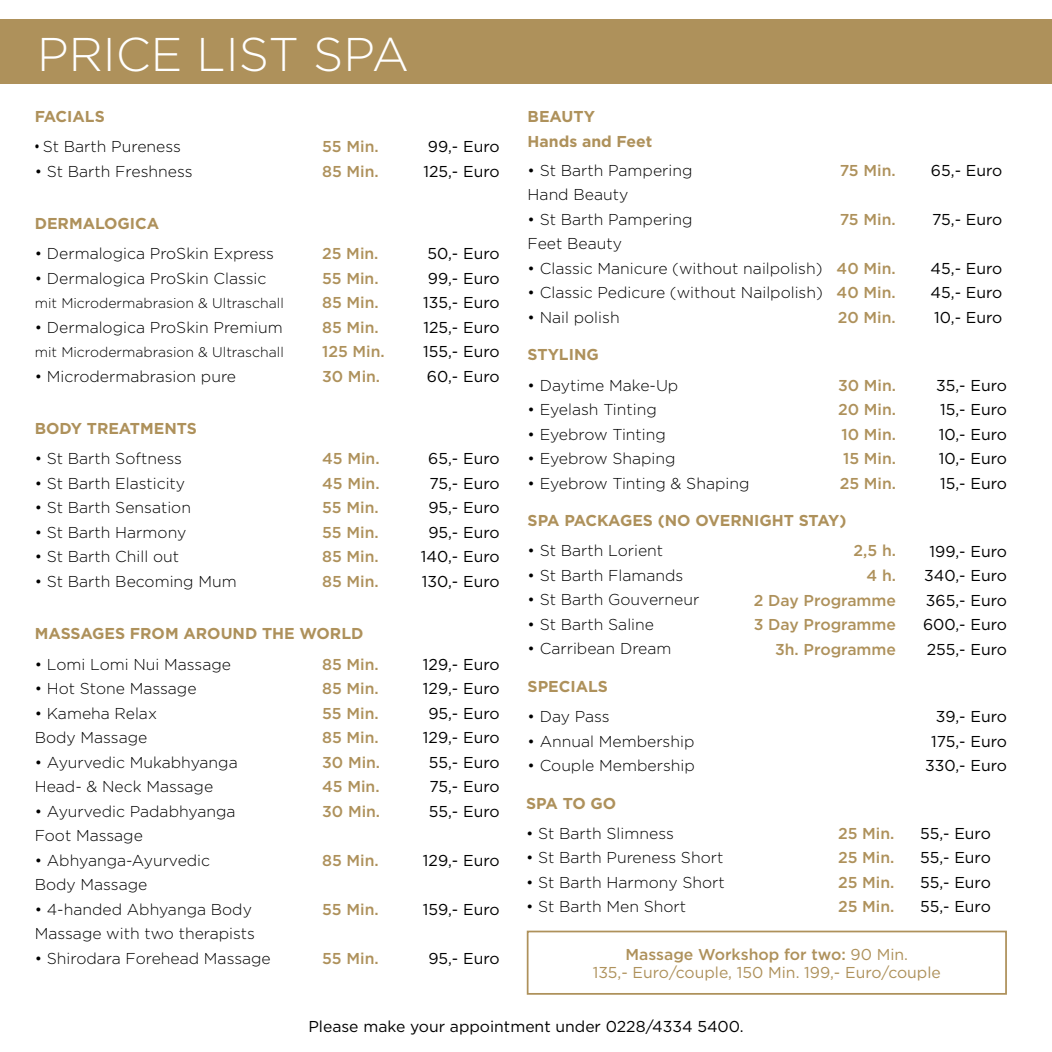
<style>
.page{position:relative;width:1052px;height:1052px;background:#fff}
.page>*{position:absolute;margin:0;border:0;box-sizing:border-box;transform-origin:0 0}
.t1{font:300 47.25px "Gotham";color:#fff}
.t2{font:300 15.75px/24.5px "Gotham";color:#000}
.t3{font:15.75px/24.5px "Gotham";color:#000;text-align:justify}
.t4{font:500 15.75px/24.5px "Gotham";color:#ae915b;text-align:justify}
.t5{font:700 15.75px/24.5px "Gotham";color:#ae915b}
.t6{font:15.75px/18.9px "Gotham";color:#ae915b;text-align:center}
.t7{font:300 14px "Gotham";color:#000}
.s1{font-family:"Arial Narrow";font-weight:400}
.s2{font-weight:500}
</style>
<div class="page">
<div style="left:0;top:20px;width:1052px;height:64px;background:#ae915b"></div>
<div style="left:527px;top:930px;width:480px;height:64px;border:2px solid #ae915b"></div>
<h1 class="t1" style="left:37px;top:24px;width:373px">PRICE LIST SPA</h1>
<p class="t5" style="left:35px;top:104px;width:71px">FACIALS</p>
<p class="t2" style="left:35px;top:134px;width:148px"><span class="s1">•</span> St Barth Pureness</p>
<p class="t2" style="left:35px;top:158px;width:159px">• St Barth Freshness</p>
<p class="t5" style="left:35px;top:211px;width:126px">DERMALOGICA</p>
<p class="t2" style="left:35px;top:241px;width:241px">• Dermalogica ProSkin Express</p>
<p class="t2" style="left:35px;top:265px;width:233px">• Dermalogica ProSkin Classic</p>
<p class="t7" style="left:35px;top:294px;width:251px">mit Microdermabrasion &amp; Ultraschall</p>
<p class="t2" style="left:35px;top:314px;width:249px">• Dermalogica ProSkin Premium</p>
<p class="t7" style="left:35px;top:343px;width:251px">mit Microdermabrasion &amp; Ultraschall</p>
<p class="t2" style="left:35px;top:363px;width:203px">• Microdermabrasion pure</p>
<p class="t5" style="left:35px;top:416px;width:164px">BODY TREATMENTS</p>
<p class="t2" style="left:35px;top:446px;width:149px">• St Barth Softness</p>
<p class="t2" style="left:35px;top:470px;width:152px">• St Barth Elasticity</p>
<p class="t2" style="left:35px;top:495px;width:158px">• St Barth Sensation</p>
<p class="t2" style="left:35px;top:519px;width:153px">• St Barth Harmony</p>
<p class="t2" style="left:35px;top:544px;width:146px">• St Barth Chill out</p>
<p class="t2" style="left:35px;top:568px;width:203px">• St Barth Becoming Mum</p>
<p class="t4" style="left:322px;top:134px;width:58px">55 Min.<br>85 Min.</p>
<p class="t4" style="left:322px;top:241px;width:64px;text-align:left">25 Min.<br>55 Min.<br>85 Min.<br>85 Min.<br>125 Min.<br>30 Min.</p>
<p class="t4" style="left:322px;top:446px;width:59px">45 Min.<br>45 Min.<br>55 Min.<br>55 Min.<br>85 Min.<br>85 Min.</p>
<p class="t5" style="left:35px;top:621px;width:330px">MASSAGES FROM AROUND THE WORLD</p>
<p class="t2" style="left:35px;top:651px;width:198px">• Lomi Lomi Nui Massage</p>
<p class="t2" style="left:35px;top:676px;width:163px">• Hot Stone Massage</p>
<p class="t2" style="left:35px;top:700px;width:124px">• Kameha Relax<br>Body Massage</p>
<p class="t2" style="left:35px;top:749px;width:204px">• Ayurvedic Mukabhyanga<br>Head- &amp; Neck Massage</p>
<p class="t2" style="left:35px;top:798px;width:202px">• Ayurvedic Padabhyanga<br>Foot Massage</p>
<p class="t2" style="left:35px;top:847px;width:177px">• Abhyanga-Ayurvedic<br>Body Massage</p>
<p class="t2" style="left:35px;top:896px;width:222px">• 4-handed Abhyanga Body<br>Massage with two therapists</p>
<p class="t2" style="left:35px;top:945px;width:238px">• Shirodara Forehead Massage</p>
<p class="t4" style="left:322px;top:651px;width:60px">85 Min.<br>85 Min.<br>55 Min.<br>85 Min.<br>30 Min.<br>45 Min.<br>30 Min.</p>
<p class="t4" style="left:322px;top:847px;width:58px">85 Min.</p>
<p class="t4" style="left:322px;top:896px;width:58px">55 Min.</p>
<p class="t4" style="left:322px;top:945px;width:58px">55 Min.</p>
<p class="t3" style="left:423px;top:134px;width:78px">99,- Euro<br>125,- Euro</p>
<p class="t3" style="left:423px;top:241px;width:78px">50,- Euro 99,- Euro 135,- Euro 125,- Euro 155,- Euro 60,- Euro</p>
<p class="t3" style="left:421px;top:446px;width:80px;text-align:center">65,- Euro<br>75,- Euro<br>95,- Euro<br>95,- Euro<br>140,- Euro<br>130,- Euro</p>
<p class="t3" style="left:423px;top:651px;width:78px;text-align:center">129,- Euro<br>129,- Euro<br>95,- Euro<br>129,- Euro<br>55,- Euro<br>75,- Euro<br>55,- Euro</p>
<p class="t3" style="left:423px;top:847px;width:78px">129,- Euro</p>
<p class="t3" style="left:423px;top:896px;width:78px">159,- Euro</p>
<p class="t3" style="left:428px;top:945px;width:73px">95,- Euro</p>
<p class="t5" style="left:527px;top:104px;width:126px">BEAUTY<br>Hands and Feet</p>
<p class="t2" style="left:527px;top:157px;width:166px">• St Barth Pampering<br>Hand Beauty</p>
<p class="t2" style="left:527px;top:206px;width:166px">• St Barth Pampering<br>Feet Beauty</p>
<p class="t2" style="left:527px;top:255px;width:296px">• Classic Manicure (without nailpolish)</p>
<p class="t2" style="left:527px;top:280px;width:297px">• Classic Pedicure (without Nailpolish)</p>
<p class="t2" style="left:527px;top:304px;width:93px">• Nail polish</p>
<p class="t5" style="left:527px;top:342px;width:73px">STYLING</p>
<p class="t2" style="left:527px;top:372px;width:152px">• Daytime Make-Up</p>
<p class="t2" style="left:527px;top:397px;width:131px">• Eyelash Tinting</p>
<p class="t2" style="left:527px;top:421px;width:140px">• Eyebrow Tinting</p>
<p class="t2" style="left:527px;top:446px;width:149px">• Eyebrow Shaping</p>
<p class="t2" style="left:527px;top:470px;width:223px">• Eyebrow Tinting &amp; Shaping</p>
<p class="t4" style="left:839px;top:158px;width:57px">75 Min.</p>
<p class="t4" style="left:839px;top:207px;width:57px">75 Min.</p>
<p class="t4" style="left:836px;top:256px;width:61px">40 Min.<br>40 Min.<br>20 Min.</p>
<p class="t3" style="left:931px;top:158px;width:73px">65,- Euro</p>
<p class="t3" style="left:932px;top:207px;width:72px">75,- Euro</p>
<p class="t3" style="left:930px;top:256px;width:73px">45,- Euro 45,- Euro 10,- Euro</p>
<p class="t4" style="left:838px;top:372px;width:60px;text-align:center">30 Min.<br>20 Min.<br>10 Min.<br>15 Min.<br>25 Min.</p>
<p class="t3" style="left:936px;top:372px;width:72px">35,- Euro 15,- Euro 10,- Euro 10,- Euro 15,- Euro</p>
<p class="t5" style="left:527px;top:508px;width:320px">SPA PACKAGES (NO OVERNIGHT STAY)</p>
<p class="t2" style="left:527px;top:538px;width:137px">• St Barth Lorient</p>
<p class="t2" style="left:527px;top:563px;width:157px">• St Barth Flamands</p>
<p class="t2" style="left:527px;top:587px;width:173px">• St Barth Gouverneur</p>
<p class="t2" style="left:527px;top:612px;width:128px">• St Barth Saline</p>
<p class="t2" style="left:527px;top:636px;width:145px">• Carribean Dream</p>
<p class="t4" style="left:754px;top:538px;width:144px;text-align:right">2,5 h.<br>4 h.<br>2 Day Programme<br>3 Day Programme<br>3h. Programme</p>
<p class="t3" style="left:923px;top:538px;width:85px;text-align:center">199,- Euro<br>340,- Euro<br>365,- Euro<br>600,- Euro<br>255,- Euro</p>
<p class="t5" style="left:527px;top:674px;width:82px">SPECIALS</p>
<p class="t2" style="left:527px;top:704px;width:84px">• Day Pass</p>
<p class="t2" style="left:527px;top:728px;width:168px">• Annual Membership</p>
<p class="t2" style="left:527px;top:753px;width:169px">• Couple Membership</p>
<p class="t5" style="left:526px;top:790px;width:92px">SPA TO GO</p>
<p class="t2" style="left:526px;top:820px;width:149px">• St Barth Slimness</p>
<p class="t2" style="left:526px;top:845px;width:199px">• St Barth Pureness Short</p>
<p class="t2" style="left:526px;top:869px;width:200px">• St Barth Harmony Short</p>
<p class="t2" style="left:526px;top:894px;width:162px">• St Barth Men Short</p>
<p class="t3" style="left:925px;top:704px;width:83px;text-align:right">39,- Euro<br>175,- Euro<br>330,- Euro</p>
<p class="t4" style="left:838px;top:821px;width:58px">25 Min.<br>25 Min.<br>25 Min.<br>25 Min.</p>
<p class="t3" style="left:920px;top:820px;width:72px">55,- Euro 55,- Euro 55,- Euro 55,- Euro</p>
<p class="t6" style="left:593px;top:944px;width:350px"><span class="s2">Massage Workshop for two:</span> 90 Min.<br>135,- Euro/couple, 150 Min. 199,- Euro/couple</p>
<p class="t3" style="left:308px;top:1014px;width:437px">Please make your appointment under 0228/4334 5400.</p>
</div>
